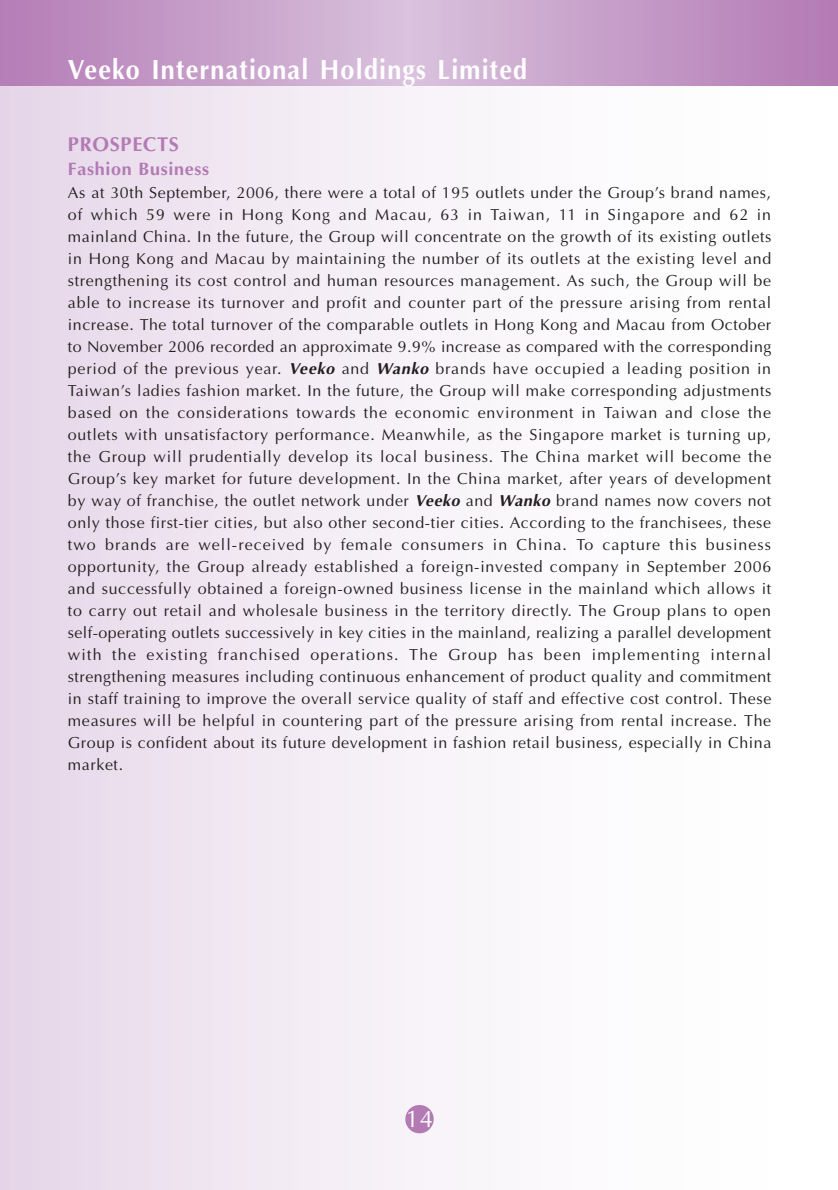
<style>
.page{position:relative;width:838px;height:1190px;background:#fff}
.page>*{position:absolute;margin:0;border:0;box-sizing:border-box;transform-origin:0 0}
.t1{font:700 28px "Optima";letter-spacing:.045em;color:#fff;scale:.9 1}
.t2{font:24px "Optima";color:#fff}
.t3{font:700 20px "Optima";letter-spacing:.035em;color:#b37ab4}
.t4{font:700 18px "Optima";letter-spacing:.035em;color:#b37ab4}
.t5{font:16px/22px "Optima";letter-spacing:.035em;color:#231f20;text-align:justify}
.s1{font-weight:700;font-style:italic}
</style>
<div class="page">
<div style="left:0;top:0;width:838px;height:1190px;background:linear-gradient(to right,#e8daeb,#fff)"></div>
<svg style="left:0;top:0;width:838px;height:85px;background:#c69dc8"></svg>
<svg style="left:405px;top:1105px;width:29px;height:28px"></svg>
<h1 class="t1" style="left:68px;top:58px;width:512px">Veeko International Holdings Limited</h1>
<p class="t3" style="left:68px;top:137px;width:112px">PROSPECTS</p>
<p class="t4" style="left:68px;top:162px;width:143px">Fashion Business</p>
<p class="t5" style="left:68px;top:183px;width:705px">As at 30th September, 2006, there were a total of 195 outlets under the Group’s brand names, of which 59 were in Hong Kong and Macau, 63 in Taiwan, 11 in Singapore and 62 in mainland China. In the future, the Group will concentrate on the growth of its existing outlets in Hong Kong and Macau by maintaining the number of its outlets at the existing level and strengthening its cost control and human resources management. As such, the Group will be able to increase its turnover and profit and counter part of the pressure arising from rental increase. The total turnover of the comparable outlets in Hong Kong and Macau from October to November 2006 recorded an approximate 9.9% increase as compared with the corresponding period of the previous year. <span class="s1">Veeko</span> and <span class="s1">Wanko</span> brands have occupied a leading position in Taiwan’s ladies fashion market. In the future, the Group will make corresponding adjustments based on the considerations towards the economic environment in Taiwan and close the outlets with unsatisfactory performance. Meanwhile, as the Singapore market is turning up, the Group will prudentially develop its local business. The China market will become the Group’s key market for future development. In the China market, after years of development by way of franchise, the outlet network under <span class="s1">Veeko</span> and <span class="s1">Wanko</span> brand names now covers not only those first-tier cities, but also other second-tier cities. According to the franchisees, these two brands are well-received by female consumers in China. To capture this business opportunity, the Group already established a foreign-invested company in September 2006 and successfully obtained a foreign-owned business license in the mainland which allows it to carry out retail and wholesale business in the territory directly. The Group plans to open self-operating outlets successively in key cities in the mainland, realizing a parallel development with the existing franchised operations. The Group has been implementing internal strengthening measures including continuous enhancement of product quality and commitment in staff training to improve the overall service quality of staff and effective cost control. These measures will be helpful in countering part of the pressure arising from rental increase. The Group is confident about its future development in fashion retail business, especially in China market.</p>
<h2 class="t2" style="left:406px;top:1109px;width:29px">14</h2>
</div>
